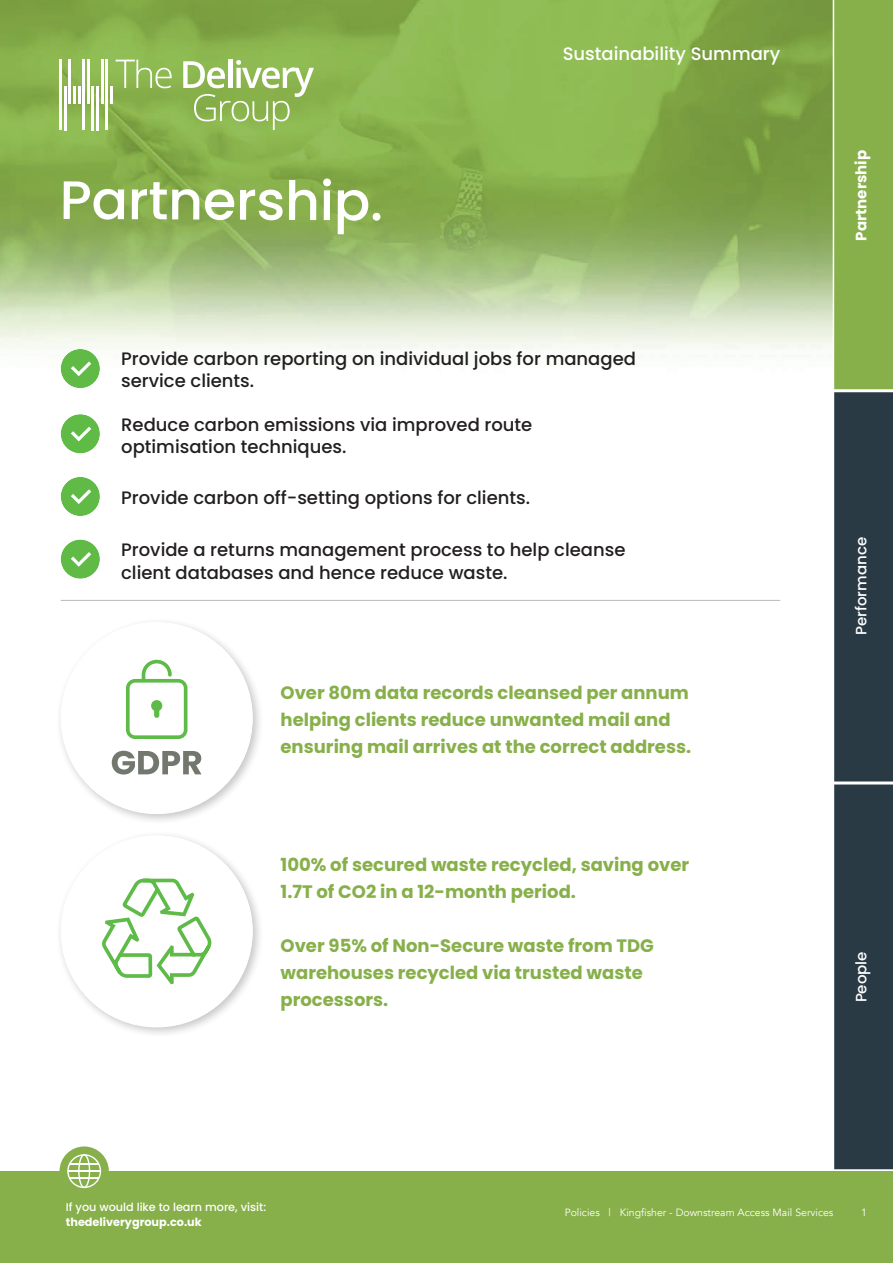
<style>
.page{position:relative;width:893px;height:1263px;background:#fff}
.page>*{position:absolute;margin:0;border:0;box-sizing:border-box;transform-origin:0 0}
.t1{font:500 54px "Poppins";letter-spacing:-.01em;color:#fff}
.t2{font:700 18px/27px "Poppins";color:#87b04a}
.t3{font:500 18px/22.5px "Poppins";color:#231f20}
.t4{font:500 18px "Poppins";color:#fff}
.t5{font:500 15px "Poppins";color:#fff}
.t6{font:700 15px "Poppins";color:#fff}
.t7{font:500 11.25px "Poppins";color:#fff}
.t8{font:700 11.25px "Poppins";color:#fff}
.t9{font:10.5px "Avenir";color:#fff}
</style>
<div class="page">
<img style="left:0;top:0;width:833px;height:1171px">
<hr style="left:60px;top:60px;width:2px;height:70px;background:#fff">
<hr style="left:64px;top:86px;width:2px;height:44px;background:#fff">
<hr style="left:69px;top:60px;width:2px;height:44px;background:#fff">
<hr style="left:73px;top:86px;width:3px;height:18px;background:#fff">
<hr style="left:96px;top:86px;width:3px;height:44px;background:#fff">
<hr style="left:101px;top:60px;width:2px;height:44px;background:#fff">
<hr style="left:106px;top:60px;width:2px;height:70px;background:#fff">
<svg style="left:110px;top:60px;width:62px;height:44px;background:#98bd64"></svg>
<svg style="left:78px;top:86px;width:2px;height:18px"></svg>
<hr style="left:83px;top:60px;width:2px;height:70px;background:#fff">
<hr style="left:87px;top:60px;width:2px;height:44px;background:#fff">
<hr style="left:92px;top:86px;width:2px;height:44px;background:#fff">
<svg style="left:183px;top:60px;width:131px;height:70px"></svg>
<svg style="left:61px;top:349px;width:39px;height:39px"></svg>
<svg style="left:61px;top:414px;width:39px;height:39px"></svg>
<svg style="left:61px;top:539px;width:39px;height:40px"></svg>
<svg style="left:61px;top:477px;width:39px;height:39px"></svg>
<div style="left:55px;top:617px;width:209px;height:208px;background:#231f20;opacity:.25"></div>
<div style="left:61px;top:622px;width:192px;height:192px;background:#fff;border-radius:50%"></div>
<svg style="left:112px;top:751px;width:89px;height:23px"></svg>
<svg style="left:126px;top:660px;width:61px;height:79px"></svg>
<div style="left:55px;top:830px;width:209px;height:208px;background:#231f20;opacity:.25"></div>
<div style="left:61px;top:835px;width:192px;height:192px;background:#fff;border-radius:50%"></div>
<svg style="left:102px;top:879px;width:109px;height:105px"></svg>
<hr style="left:61px;top:600px;width:719px;height:1px;background:#bbbbb7">
<div style="left:833px;top:0;width:60px;height:391px;background:#87b04a"></div>
<div style="left:833px;top:391px;width:60px;height:390px;background:#293a45"></div>
<div style="left:833px;top:781px;width:60px;height:391px;background:#293a45"></div>
<hr style="left:833px;top:1169px;width:60px;height:3px;background:#fff">
<hr style="left:833px;top:389px;width:60px;height:3px;background:#fff">
<hr style="left:833px;top:781px;width:60px;height:3px;background:#fff">
<hr style="left:833px;top:0;width:1px;height:1171px;background:#fff">
<div style="left:0;top:1171px;width:893px;height:92px;background:#87b04a"></div>
<div style="left:60px;top:1146px;width:49px;height:50px;background:#87b04a;border-radius:50%"></div>
<svg style="left:67px;top:1154px;width:34px;height:34px"></svg>
<hr style="left:68px;top:1170px;width:32px;height:2px;background:#fff">
<h1 class="t1" style="left:60px;top:169px;width:325px">Partnership.</h1>
<p class="t4" style="left:563px;top:43px;width:219px">Sustainability Summary</p>
<p class="t3" style="left:121px;top:347px;width:516px">Provide carbon reporting on individual jobs for managed service clients.</p>
<p class="t3" style="left:121px;top:413px;width:413px">Reduce carbon emissions via improved route optimisation techniques.</p>
<p class="t3" style="left:121px;top:487px;width:410px">Provide carbon off-setting options for clients.</p>
<p class="t3" style="left:121px;top:539px;width:506px">Provide a returns management process to help cleanse client databases and hence reduce waste.</p>
<p class="t2" style="left:281px;top:679px;width:412px">Over 80m data records cleansed per annum helping clients reduce unwanted mail and ensuring mail arrives at the correct address.</p>
<p class="t2" style="left:281px;top:852px;width:410px">100% of secured waste recycled, saving over<br>1.7T of CO2 in a 12-month period.</p>
<p class="t2" style="left:281px;top:933px;width:375px">Over 95% of Non-Secure waste from TDG warehouses recycled via trusted waste processors.</p>
<p class="t6" style="left:852px;top:241px;width:92px;rotate:-90deg">Partnership</p>
<p class="t5" style="left:852px;top:635px;width:99px;rotate:-90deg">Performance</p>
<p class="t5" style="left:852px;top:1002px;width:53px;rotate:-90deg">People</p>
<p class="t7" style="left:66px;top:1201px;width:202px">If you would like to learn more, visit:</p>
<p class="t8" style="left:66px;top:1216px;width:137px">thedeliverygroup.co.uk</p>
<p class="t9" style="left:565px;top:1206px;width:270px">Policies | Kingfisher - Downstream Access Mail Services</p>
<p class="t9" style="left:861px;top:1206px;width:7px">1</p>
</div>
